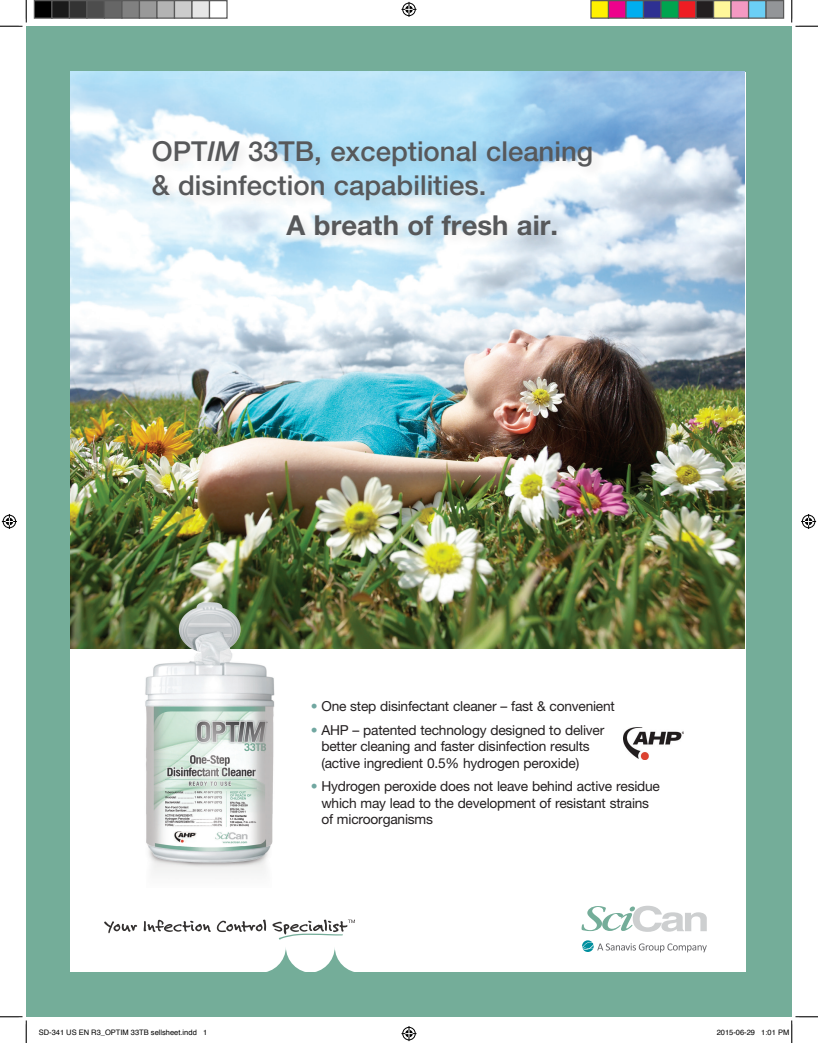
<style>
.page{position:relative;width:818px;height:1043px;background:#fff}
.page>*{position:absolute;margin:0;border:0;box-sizing:border-box;transform-origin:0 0}
.t1{font:500 27.5px/33.8px "Helvetica Neue LT Pro";color:#57585a}
.t2{font:700 27.5px "Helvetica Neue LT Pro";color:#57585a}
.t3{font:13.75px/16.2px "Helvetica Neue LT Pro";letter-spacing:-.015em;color:#231f20}
.t4{font:7.5px "Helvetica";color:#000}
.s1{font-style:italic}
.s2{color:#71a7a1}
</style>
<div class="page">
<div style="left:26px;top:26px;width:765px;height:46px;background:#74ad99"></div>
<div style="left:26px;top:972px;width:765px;height:44px;background:#74ad99"></div>
<div style="left:26px;top:26px;width:44px;height:990px;background:#74ad99"></div>
<div style="left:745px;top:26px;width:46px;height:990px;background:#74ad99"></div>
<svg style="left:266px;top:948px;width:88px;height:24px"></svg>
<svg style="left:104px;top:921px;width:33px;height:12px"></svg>
<svg style="left:144px;top:919px;width:67px;height:12px"></svg>
<svg style="left:217px;top:919px;width:49px;height:13px"></svg>
<svg style="left:272px;top:919px;width:83px;height:20px"></svg>
<svg style="left:581px;top:905px;width:125px;height:26px"></svg>
<svg style="left:582px;top:940px;width:124px;height:12px"></svg>
<img style="left:71px;top:71px;width:673px;height:577px">
<div style="left:150px;top:139px;width:455px;height:109px;background:#231f20;opacity:.1"></div>
<img style="left:132px;top:603px;width:150px;height:270px">
<img style="left:623px;top:727px;width:60px;height:32px">
<svg style="left:0;top:0;width:27px;height:27px"></svg>
<svg style="left:0;top:1016px;width:27px;height:26px"></svg>
<svg style="left:791px;top:0;width:27px;height:27px"></svg>
<svg style="left:401px;top:2px;width:15px;height:15px"></svg>
<svg style="left:401px;top:1026px;width:15px;height:15px"></svg>
<svg style="left:2px;top:514px;width:15px;height:15px"></svg>
<svg style="left:801px;top:514px;width:15px;height:15px"></svg>
<div style="left:34px;top:1px;width:18px;height:17px;background:#000"></div>
<div style="left:34px;top:0;width:18px;height:19px;border:1px solid #595959"></div>
<div style="left:52px;top:1px;width:17px;height:17px;background:#1a1a1a"></div>
<div style="left:51px;top:0;width:19px;height:19px;border:1px solid #595959"></div>
<div style="left:69px;top:1px;width:18px;height:17px;background:#333"></div>
<div style="left:69px;top:0;width:19px;height:19px;border:1px solid #595959"></div>
<div style="left:87px;top:1px;width:17px;height:17px;background:#4d4d4d"></div>
<div style="left:86px;top:0;width:19px;height:19px;border:1px solid #595959"></div>
<div style="left:104px;top:1px;width:18px;height:17px;background:#666"></div>
<div style="left:104px;top:0;width:18px;height:19px;border:1px solid #595959"></div>
<div style="left:122px;top:1px;width:17px;height:17px;background:#808080"></div>
<div style="left:121px;top:0;width:19px;height:19px;border:1px solid #595959"></div>
<div style="left:139px;top:1px;width:18px;height:17px;background:#999"></div>
<div style="left:139px;top:0;width:19px;height:19px;border:1px solid #595959"></div>
<div style="left:157px;top:1px;width:17px;height:17px;background:#b3b3b3"></div>
<div style="left:156px;top:0;width:19px;height:19px;border:1px solid #595959"></div>
<div style="left:174px;top:1px;width:18px;height:17px;background:#ccc"></div>
<div style="left:174px;top:0;width:18px;height:19px;border:1px solid #595959"></div>
<div style="left:192px;top:1px;width:17px;height:17px;background:#e6e6e6"></div>
<div style="left:191px;top:0;width:19px;height:19px;border:1px solid #595959"></div>
<div style="left:209px;top:0;width:19px;height:19px;border:1px solid #595959"></div>
<div style="left:591px;top:1px;width:17px;height:17px;background:#fff101"></div>
<div style="left:590px;top:0;width:19px;height:19px;border:1px solid #595959"></div>
<div style="left:608px;top:1px;width:18px;height:17px;background:#ed028c"></div>
<div style="left:608px;top:0;width:18px;height:19px;border:1px solid #595959"></div>
<div style="left:626px;top:1px;width:17px;height:17px;background:#00aeef"></div>
<div style="left:625px;top:0;width:19px;height:19px;border:1px solid #595959"></div>
<div style="left:643px;top:1px;width:18px;height:17px;background:#2e3092"></div>
<div style="left:642px;top:0;width:19px;height:19px;border:1px solid #595959"></div>
<div style="left:661px;top:1px;width:17px;height:17px;background:#00a54f"></div>
<div style="left:660px;top:0;width:19px;height:19px;border:1px solid #595959"></div>
<div style="left:678px;top:1px;width:18px;height:17px;background:#ee1d23"></div>
<div style="left:678px;top:0;width:18px;height:19px;border:1px solid #595959"></div>
<div style="left:696px;top:1px;width:17px;height:17px;background:#231f20"></div>
<div style="left:695px;top:0;width:19px;height:19px;border:1px solid #595959"></div>
<div style="left:713px;top:1px;width:18px;height:17px;background:#fff79a"></div>
<div style="left:712px;top:0;width:19px;height:19px;border:1px solid #595959"></div>
<div style="left:731px;top:1px;width:17px;height:17px;background:#f499c2"></div>
<div style="left:730px;top:0;width:19px;height:19px;border:1px solid #595959"></div>
<div style="left:748px;top:1px;width:18px;height:17px;background:#6bcff6"></div>
<div style="left:748px;top:0;width:18px;height:19px;border:1px solid #595959"></div>
<div style="left:766px;top:1px;width:17px;height:17px;background:#939598"></div>
<div style="left:765px;top:0;width:19px;height:19px;border:1px solid #595959"></div>
<svg style="left:761px;top:1015px;width:57px;height:27px"></svg>
<h1 class="t1" style="left:152px;top:134px;width:443px">OPT<span class="s1">IM</span> 33TB, exceptional cleaning &amp; disinfection capabilities.</h1>
<h1 class="t2" style="left:286px;top:208px;width:273px">A breath of fresh air.</h1>
<p class="t3" style="left:311px;top:698px;width:305px"><span class="s2">•</span> One step disinfectant cleaner – fast &amp; convenient</p>
<p class="t3" style="left:321px;top:722px;width:284px;text-indent:-11px"><span class="s2">•</span> AHP – patented technology designed to deliver better cleaning and faster disinfection results (active ingredient 0.5% hydrogen peroxide)</p>
<p class="t3" style="left:321px;top:778px;width:340px;text-indent:-11px"><span class="s2">•</span> Hydrogen peroxide does not leave behind active residue which may lead to the development of resistant strains of microorganisms</p>
<p class="t4" style="left:39px;top:1027px;width:170px">SD-341 US EN R3_OPTIM 33TB sellsheet.indd 1</p>
<p class="t4" style="left:716px;top:1027px;width:74px">2015-06-29 1:01 PM</p>
</div>
